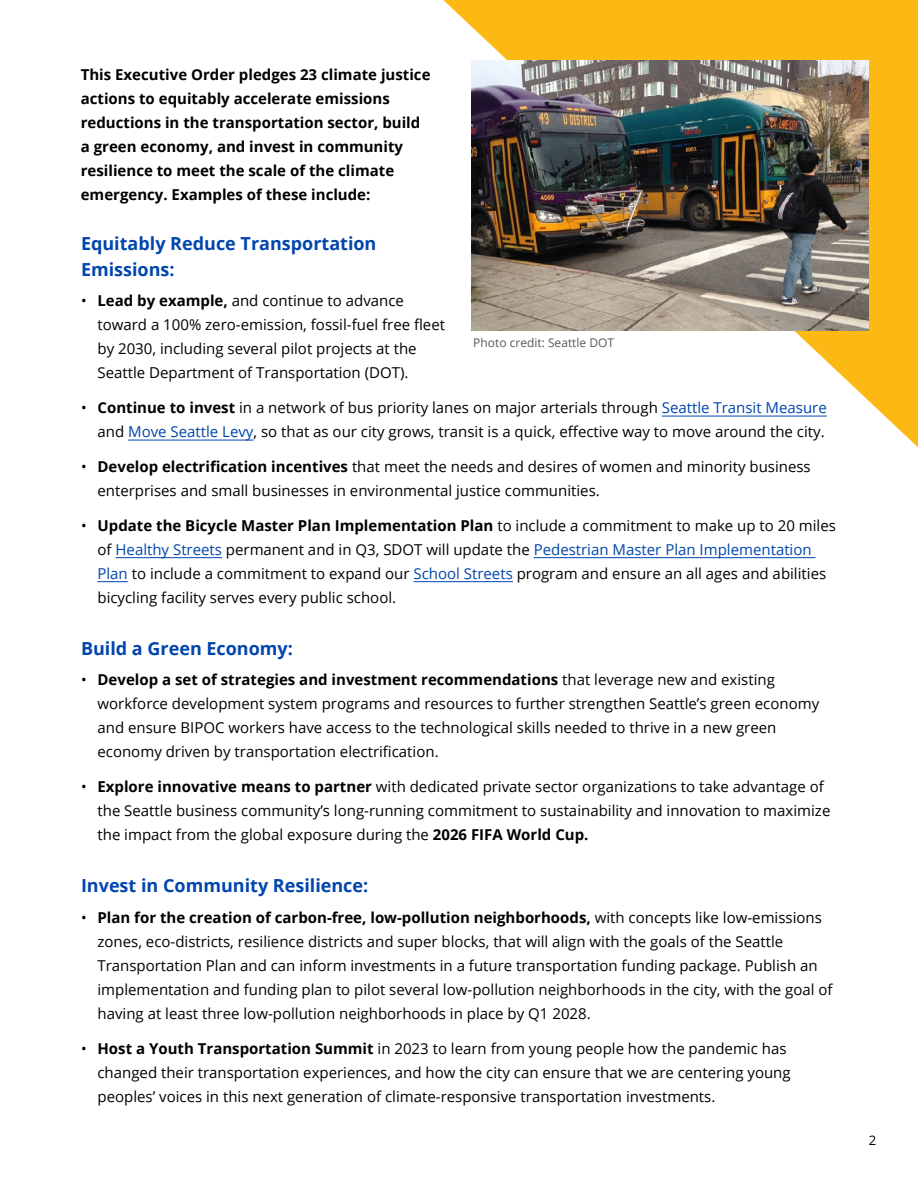
<style>
.page{position:relative;width:918px;height:1188px;background:#fff}
.page>*{position:absolute;margin:0;border:0;box-sizing:border-box;transform-origin:0 0}
.t1{font:700 18px/25.5px "Open Sans";color:#0045ad}
.t2{font:15px/24px "Open Sans";color:#000}
.Body{font:700 15px/24px "Open Sans";color:#000}
.t3{font:13.2px "Open Sans";color:#000}
.t4{font:12px "Open Sans";color:#58595b}
.s1{font-weight:700}
.s2{color:#0045ad}
</style>
<div class="page">
<svg style="left:443px;top:0;width:475px;height:447px"></svg>
<img style="left:472px;top:61px;width:397px;height:270px">
<hr style="left:662px;top:416px;width:165px;height:1px;background:#0045ad">
<hr style="left:128px;top:440px;width:126px;height:1px;background:#0045ad">
<hr style="left:116px;top:557px;width:106px;height:1px;background:#0045ad">
<hr style="left:534px;top:557px;width:282px;height:1px;background:#0045ad">
<hr style="left:98px;top:581px;width:30px;height:1px;background:#0045ad">
<hr style="left:414px;top:581px;width:99px;height:1px;background:#0045ad">
<p class="Body" style="left:81px;top:62px;width:351px">This Executive Order pledges 23 climate justice actions to equitably accelerate emissions reductions in the transportation sector, build a green economy, and invest in community resilience to meet the scale of the climate emergency. Examples of these include:</p>
<h3 class="t1" style="left:81px;top:230px;width:297px">Equitably Reduce Transportation<br>Emissions:</h3>
<p class="t2" style="left:98px;top:288px;width:349px;text-indent:-16px">• <span class="s1">Lead by example,</span> and continue to advance toward a 100% zero-emission, fossil-fuel free fleet by 2030, including several pilot projects at the Seattle Department of Transportation (DOT).</p>
<p class="t2" style="left:81px;top:395px;width:747px;text-align:right">• <span class="s1">Continue to invest</span> in a network of bus priority lanes on major arterials through <span class="s2">Seattle Transit Measure </span>and <span class="s2">Move Seattle Levy</span>, so that as our city grows, transit is a quick, effective way to move around the city.</p>
<p class="t2" style="left:98px;top:454px;width:715px;text-indent:-16px">• <span class="s1">Develop electrification incentives</span> that meet the needs and desires of women and minority business enterprises and small businesses in environmental justice communities.</p>
<p class="t2" style="left:98px;top:513px;width:740px;text-indent:-16px">• <span class="s1">Update the Bicycle Master Plan Implementation Plan</span> to include a commitment to make up to 20 miles of <span class="s2">Healthy Streets</span> permanent and in Q3, SDOT will update the <span class="s2">Pedestrian Master Plan Implementation Plan</span> to include a commitment to expand our <span class="s2">School Streets</span> program and ensure an all ages and abilities bicycling facility serves every public school.</p>
<h3 class="t1" style="left:81px;top:635px;width:214px">Build a Green Economy:</h3>
<p class="t2" style="left:98px;top:668px;width:723px;text-indent:-16px">• <span class="s1">Develop a set of strategies and investment recommendations</span> that leverage new and existing workforce development system programs and resources to further strengthen Seattle’s green economy and ensure BIPOC workers have access to the technological skills needed to thrive in a new green economy driven by transportation electrification.</p>
<p class="t2" style="left:98px;top:774px;width:734px;text-indent:-16px">• <span class="s1">Explore innovative means to partner</span> with dedicated private sector organizations to take advantage of the Seattle business community’s long-running commitment to sustainability and innovation to maximize the impact from the global exposure during the <span class="s1">2026 FIFA World Cup.</span></p>
<h3 class="t1" style="left:81px;top:872px;width:289px">Invest in Community Resilience:</h3>
<p class="t2" style="left:98px;top:905px;width:737px;text-indent:-16px">• <span class="s1">Plan for the creation of carbon-free, low-pollution neighborhoods,</span> with concepts like low-emissions zones, eco-districts, resilience districts and super blocks, that will align with the goals of the Seattle Transportation Plan and can inform investments in a future transportation funding package. Publish an implementation and funding plan to pilot several low-pollution neighborhoods in the city, with the goal of having at least three low-pollution neighborhoods in place by Q1 2028.</p>
<p class="t2" style="left:98px;top:1036px;width:695px;text-indent:-16px">• <span class="s1">Host a Youth Transportation Summit</span> in 2023 to learn from young people how the pandemic has changed their transportation experiences, and how the city can ensure that we are centering young peoples’ voices in this next generation of climate-responsive transportation investments.</p>
<p class="t4" style="left:473px;top:334px;width:142px">Photo credit: Seattle DOT</p>
<p class="t3" style="left:869px;top:1131px;width:9px">2</p>
</div>
